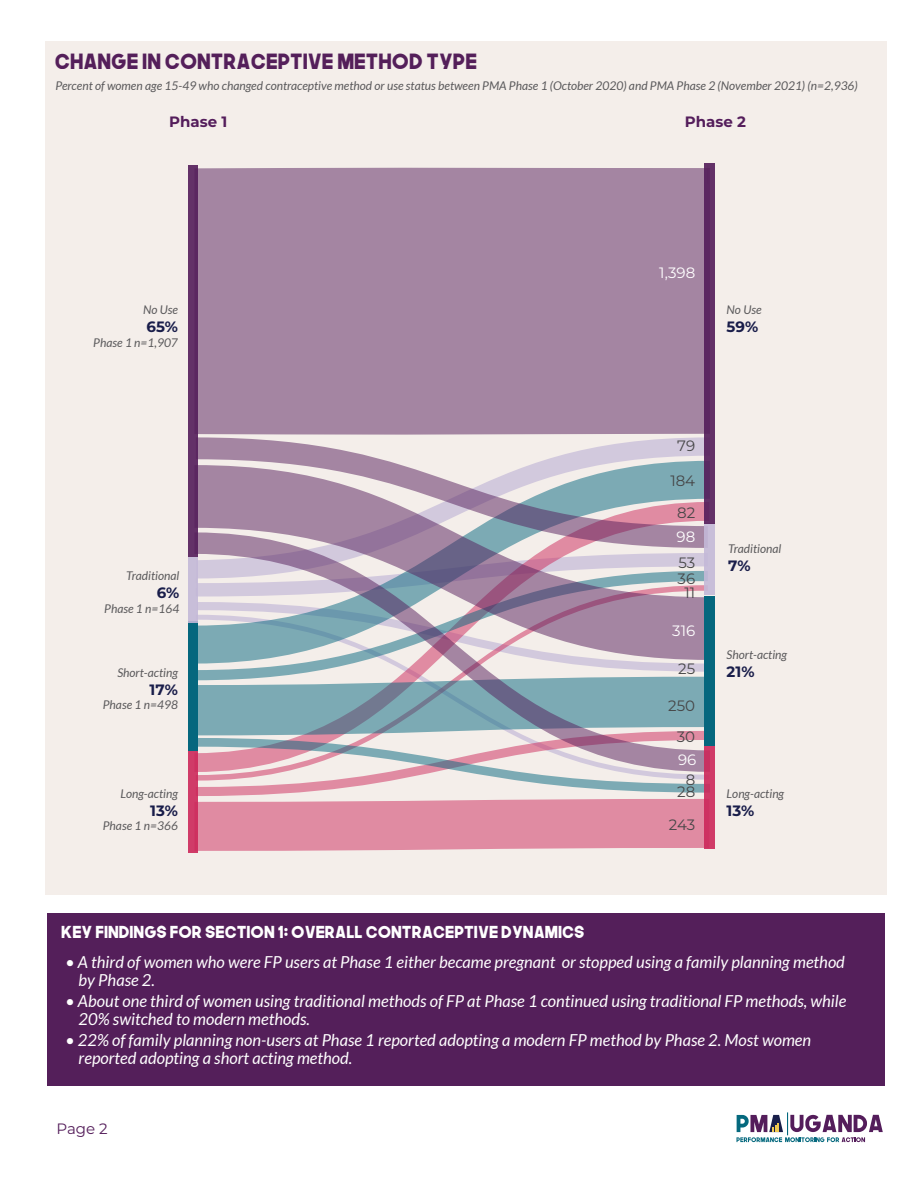
<style>
.page{position:relative;width:918px;height:1188px;background:#fff}
.page>*{position:absolute;margin:0;border:0;box-sizing:border-box;transform-origin:0 0}
.t1{font:21px "The Next Font";color:#541f5a}
.t2{font:italic 16.5px/18px "Lato";color:#fff}
.t3{font:16.5px "The Next Font";color:#fff}
.t4{font:15px/14px "Montserrat";color:#464647;text-align:center}
.t5{font:700 15px "Montserrat";color:#191d4a}
.t6{font:700 15px "Montserrat";color:#541d5b}
.t7{font:15px "Montserrat";color:#fff}
.t8{font:15px "Montserrat";color:#541d5a}
.t9{font:italic 12px "Lato";color:#5a595b}
</style>
<div class="page">
<div style="left:45px;top:42px;width:842px;height:853px;background:#f4eeea"></div>
<svg style="left:198px;top:772px;width:507px;height:79px"></svg>
<svg style="left:198px;top:660px;width:507px;height:112px"></svg>
<svg style="left:198px;top:437px;width:507px;height:28px"></svg>
<svg style="left:198px;top:465px;width:507px;height:195px"></svg>
<div style="left:198px;top:168px;width:507px;height:267px;background:#a485a2"></div>
<div style="left:189px;top:750px;width:9px;height:103px;background:#d03b68"></div>
<div style="left:189px;top:621px;width:9px;height:129px;background:#05677e"></div>
<div style="left:189px;top:166px;width:9px;height:391px;background:#633168"></div>
<div style="left:189px;top:557px;width:9px;height:66px;background:#c4b9d8"></div>
<div style="left:705px;top:524px;width:10px;height:71px;background:#c4b9d8"></div>
<div style="left:705px;top:746px;width:10px;height:103px;background:#d03b68"></div>
<div style="left:705px;top:596px;width:10px;height:150px;background:#05677e"></div>
<div style="left:705px;top:163px;width:10px;height:361px;background:#633168"></div>
<div style="left:48px;top:913px;width:837px;height:173px;background:#541f5a"></div>
<svg style="left:736px;top:1112px;width:147px;height:30px"></svg>
<p class="t1" style="left:55px;top:47px;width:424px">CHANGE IN CONTRACEPTIVE METHOD TYPE</p>
<p class="t9" style="left:56px;top:79px;width:804px">Percent of women age 15-49 who changed contraceptive method or use status between PMA Phase 1 (October 2020) and PMA Phase 2 (November 2021) (n=2,936)</p>
<p class="t6" style="left:169px;top:111px;width:60px">Phase 1</p>
<p class="t6" style="left:685px;top:111px;width:63px">Phase 2</p>
<p class="t9" style="left:143px;top:303px;width:36px">No Use</p>
<p class="t5" style="left:146px;top:316px;width:33px">65%</p>
<p class="t9" style="left:93px;top:336px;width:86px">Phase 1 n=1,907</p>
<p class="t9" style="left:126px;top:569px;width:55px">Traditional</p>
<p class="t5" style="left:157px;top:582px;width:24px">6%</p>
<p class="t9" style="left:104px;top:602px;width:77px">Phase 1 n=164</p>
<p class="t9" style="left:117px;top:666px;width:62px">Short-acting</p>
<p class="t5" style="left:150px;top:679px;width:30px">17%</p>
<p class="t9" style="left:103px;top:698px;width:77px">Phase 1 n=498</p>
<p class="t9" style="left:120px;top:787px;width:59px">Long-acting</p>
<p class="t5" style="left:150px;top:799px;width:29px">13%</p>
<p class="t9" style="left:103px;top:819px;width:77px">Phase 1 n=366</p>
<p class="t3" style="left:61px;top:921px;width:525px">KEY FINDINGS FOR SECTION 1: OVERALL CONTRACEPTIVE DYNAMICS</p>
<p class="t7" style="left:659px;top:263px;width:37px">1,398</p>
<p class="t9" style="left:727px;top:303px;width:36px">No Use</p>
<p class="t5" style="left:727px;top:316px;width:33px">59%</p>
<p class="t4" style="left:677px;top:438px;width:19px">79</p>
<p class="t4" style="left:670px;top:474px;width:26px">184</p>
<p class="t4" style="left:677px;top:506px;width:20px">82</p>
<p class="t7" style="left:677px;top:527px;width:20px">98</p>
<p class="t4" style="left:678px;top:556px;width:18px">53</p>
<p class="t4" style="left:678px;top:571px;width:19px">36<br>11</p>
<p class="t7" style="left:672px;top:620px;width:25px">316</p>
<p class="t4" style="left:678px;top:661px;width:19px">25</p>
<p class="t4" style="left:668px;top:698px;width:28px">250</p>
<p class="t4" style="left:677px;top:729px;width:20px">30</p>
<p class="t7" style="left:678px;top:749px;width:20px">96</p>
<p class="t4" style="left:686px;top:772px;width:11px">8</p>
<p class="t4" style="left:677px;top:784px;width:20px">28</p>
<p class="t4" style="left:669px;top:817px;width:28px">243</p>
<p class="t9" style="left:728px;top:542px;width:55px">Traditional</p>
<p class="t5" style="left:728px;top:555px;width:24px">7%</p>
<p class="t9" style="left:727px;top:648px;width:62px">Short-acting</p>
<p class="t5" style="left:727px;top:661px;width:29px">21%</p>
<p class="t9" style="left:727px;top:787px;width:59px">Long-acting</p>
<p class="t5" style="left:727px;top:799px;width:29px">13%</p>
<p class="t2" style="left:79px;top:954px;width:768px;text-indent:-13px">• A third of women who were FP users at Phase 1 either became pregnant or stopped using a family planning method by Phase 2.</p>
<p class="t2" style="left:79px;top:993px;width:769px;text-indent:-13px">• About one third of women using traditional methods of FP at Phase 1 continued using traditional FP methods, while<br>20% switched to modern methods.</p>
<p class="t2" style="left:79px;top:1032px;width:734px;text-indent:-13px">• 22% of family planning non-users at Phase 1 reported adopting a modern FP method by Phase 2. Most women reported adopting a short acting method.</p>
<p class="t8" style="left:56px;top:1118px;width:53px">Page 2</p>
</div>
